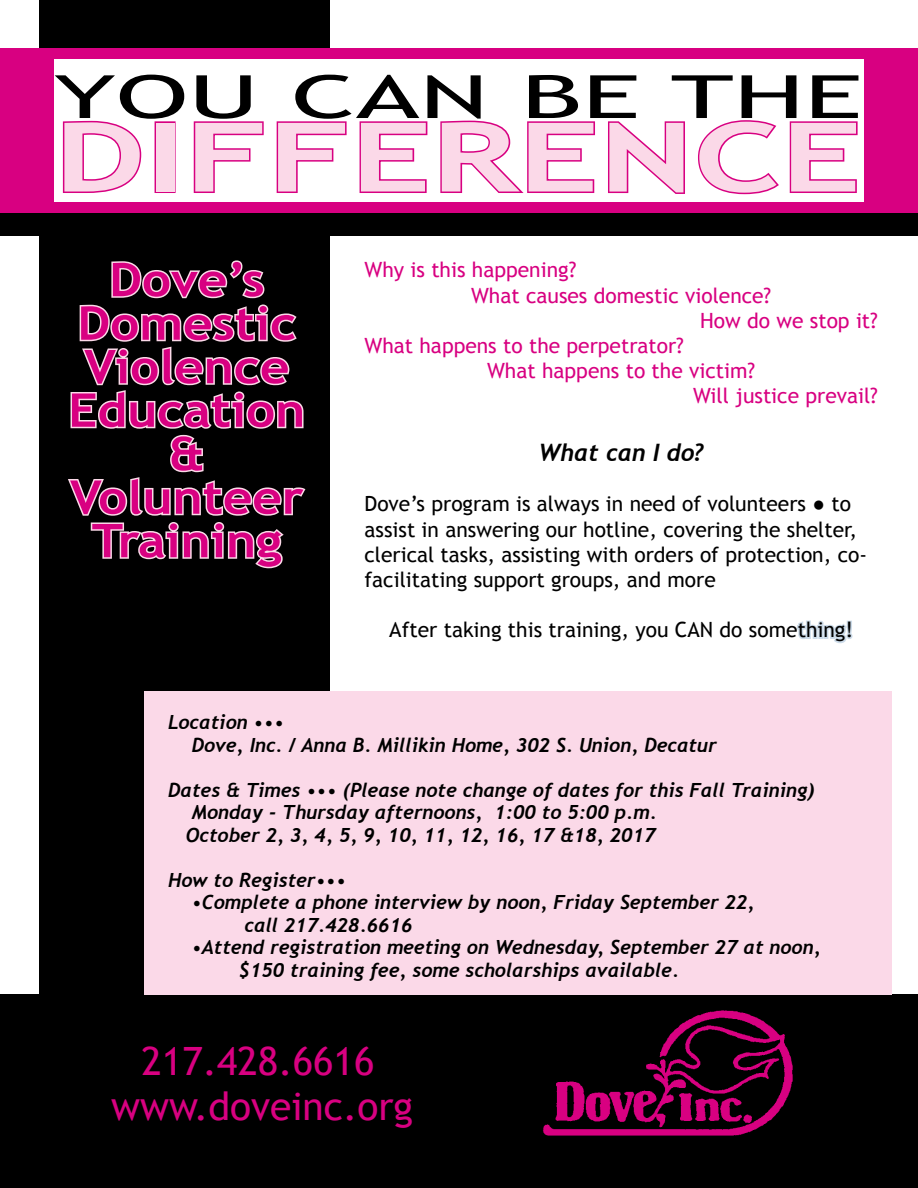
<style>
.page{position:relative;width:918px;height:1188px;background:#fff}
.page>*{position:absolute;margin:0;border:0;box-sizing:border-box;transform-origin:0 0}
.t1{font:700 96px "Trebuchet MS";color:#fbd9e8;scale:1.48 1}
.t2{font:59.7px "Trebuchet MS";color:#000;scale:1.81 1}
.t3{font:700 46.5px/43.5px "Trebuchet MS";color:#d80081;text-align:center;scale:1.1 1}
.t4{font:39px "Trebuchet MS";color:#d80081}
.t5{font:italic 700 24px "Trebuchet";color:#000}
.t6{font:21px/25.2px "Trebuchet MS";color:#000}
.t7{font:21px "Trebuchet MS";color:#d80081}
.t8{font:italic 700 19.5px/22.5px "Trebuchet";color:#000}
</style>
<div class="page">
<div style="left:39px;top:0;width:290px;height:1188px;background:#000"></div>
<div style="left:0;top:49px;width:918px;height:164px;background:#d80081"></div>
<div style="left:0;top:995px;width:918px;height:193px;background:#000"></div>
<div style="left:145px;top:691px;width:747px;height:304px;background:#fbd9e8"></div>
<svg style="left:68px;top:260px;width:238px;height:309px"></svg>
<img style="left:543px;top:1010px;width:250px;height:126px">
<div style="left:54px;top:59px;width:810px;height:143px;background:#fff"></div>
<svg style="left:62px;top:120px;width:80px;height:73px"></svg>
<div style="left:155px;top:121px;width:21px;height:72px;border:3px solid #d80081"></div>
<svg style="left:193px;top:121px;width:71px;height:72px"></svg>
<svg style="left:276px;top:121px;width:71px;height:72px"></svg>
<svg style="left:359px;top:121px;width:69px;height:72px"></svg>
<svg style="left:440px;top:120px;width:155px;height:73px"></svg>
<svg style="left:608px;top:121px;width:77px;height:73px"></svg>
<svg style="left:698px;top:120px;width:81px;height:75px"></svg>
<svg style="left:789px;top:121px;width:69px;height:72px"></svg>
<div style="left:0;top:213px;width:918px;height:22px;background:#000"></div>
<svg style="left:797px;top:620px;width:56px;height:24px"></svg>
<h2 class="t2" style="left:54px;top:62px;width:448px">YOU CAN BE THE</h2>
<h1 class="t1" style="left:54px;top:97px;width:547px">DIFFERENCE</h1>
<h3 class="t3" style="left:68px;top:258px;width:217px">Dove’s<br>Domestic<br>Violence<br>Education &amp;<br>Volunteer<br>Training</h3>
<p class="t7" style="left:364px;top:258px;width:213px">Why is this happening?</p>
<p class="t7" style="left:471px;top:283px;width:302px">What causes domestic violence?</p>
<p class="t7" style="left:700px;top:308px;width:179px">How do we stop it?</p>
<p class="t7" style="left:364px;top:333px;width:321px">What happens to the perpetrator?</p>
<p class="t7" style="left:487px;top:358px;width:270px">What happens to the victim?</p>
<p class="t7" style="left:693px;top:384px;width:186px">Will justice prevail?</p>
<p class="t5" style="left:538px;top:438px;width:167px">What can I do?</p>
<p class="t6" style="left:364px;top:492px;width:504px">Dove’s program is always in need of volunteers ● to assist in answering our hotline, covering the shelter, clerical tasks, assisting with orders of protection, co&shy;facilitating support groups, and more</p>
<p class="t6" style="left:389px;top:618px;width:465px">After taking this training, you CAN do something!</p>
<p class="t8" style="left:192px;top:711px;width:527px;text-indent:-23px">Location •••<br>Dove, Inc. / Anna B. Millikin Home, 302 S. Union, Decatur</p>
<p class="t8" style="left:168px;top:779px;width:648px">Dates &amp; Times ••• (Please note change of dates for this Fall Training)</p>
<p class="t8" style="left:192px;top:801px;width:467px">Monday - Thursday afternoons, 1:00 to 5:00 p.m.</p>
<p class="t8" style="left:186px;top:824px;width:471px">October 2, 3, 4, 5, 9, 10, 11, 12, 16, 17 &amp;18, 2017</p>
<p class="t8" style="left:168px;top:869px;width:180px">How to Register•••</p>
<p class="t8" style="left:245px;top:891px;width:512px;text-indent:-53px">•Complete a phone interview by noon, Friday September 22, call 217.428.6616</p>
<p class="t8" style="left:239px;top:936px;width:584px;text-indent:-47px">•Attend registration meeting on Wednesday, September 27 at noon, $150 training fee, some scholarships available.</p>
<h3 class="t4" style="left:141px;top:1039px;width:234px">217.428.6616</h3>
<h3 class="t4" style="left:111px;top:1084px;width:303px">www.doveinc.org</h3>
</div>
